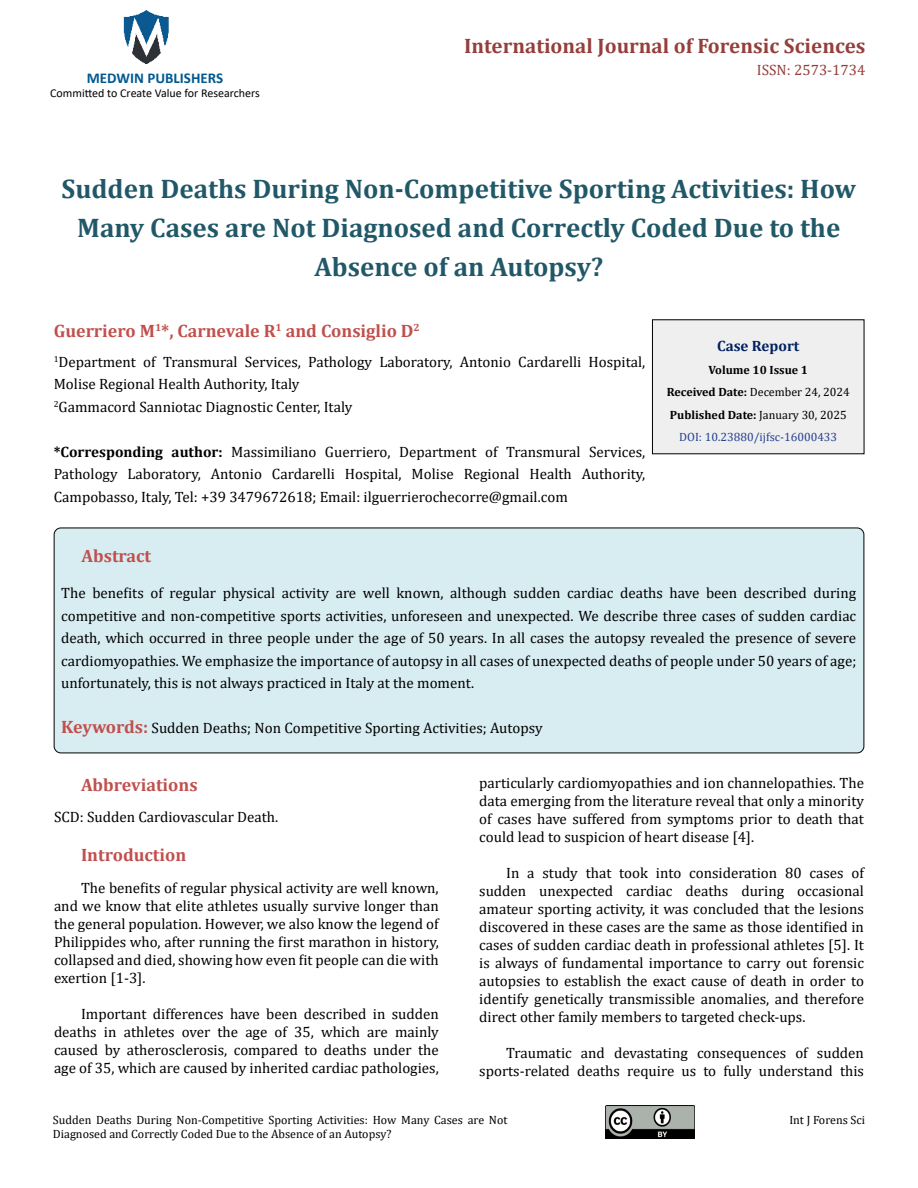
<style>
.page{position:relative;width:918px;height:1188px;background:#fff}
.page>*{position:absolute;margin:0;border:0;box-sizing:border-box;transform-origin:0 0}
.t1{font:700 27px/39px "Cambria";color:#215868;text-align:center}
.t2{font:700 21px "Cambria";color:#953f3c}
.t3{font:700 18px "Cambria";color:#c0504d}
.t4{font:15px/18px "Cambria";color:#000;text-align:justify}
.t5{font:700 15px "Calibri";color:#005991}
.t6{font:15px "Cambria";color:#953f3c}
.t7{font:700 15px "Cambria";color:#002060}
.t8{font:12px/14.4px "Cambria";color:#000}
.t9{font:700 12px/22.5px "Cambria";color:#000;text-align:center}
.t10{font:12px "Calibri";color:#000}
.s1{font-weight:700}
.s2{font-weight:400}
.s3{font-weight:400;color:#25408f}
.s4{font-weight:700;font-size:18px;color:#c0504d}
</style>
<div class="page">
<img style="left:123px;top:10px;width:46px;height:54px">
<img style="left:606px;top:1105px;width:88px;height:34px">
<div style="left:652px;top:320px;width:212px;height:134px;background:#efefef"></div>
<div style="left:54px;top:528px;width:810px;height:225px;background:#d8edf2;border-radius:7px"></div>
<div style="left:54px;top:528px;width:810px;height:225px;border:1px solid #000;border-radius:7px"></div>
<p class="t5" style="left:87px;top:67px;width:138px">MEDWIN PUBLISHERS</p>
<p class="t10" style="left:50px;top:85px;width:211px">Committed to Create Value for Researchers</p>
<h2 class="t2" style="left:464px;top:31px;width:403px">International Journal of Forensic Sciences</h2>
<p class="t6" style="left:757px;top:62px;width:110px">ISSN: 2573-1734</p>
<h1 class="t1" style="left:62px;top:168px;width:796px">Sudden Deaths During Non-Competitive Sporting Activities: How<br>Many Cases are Not Diagnosed and Correctly Coded Due to the<br>Absence of an Autopsy?</h1>
<p class="t3" style="left:54px;top:318px;width:368px">Guerriero M<sup>1</sup>*, Carnevale R<sup>1</sup> and Consiglio D<sup>2</sup></p>
<p class="t4" style="left:54px;top:350px;width:593px;line-height:22.5px;text-align:left"><sup>1</sup>Department of Transmural Services, Pathology Laboratory, Antonio Cardarelli Hospital,<br>Molise Regional Health Authority, Italy<br><sup>2</sup>Gammacord Sanniotac Diagnostic Center, Italy</p>
<p class="t4" style="left:54px;top:440px;width:593px;line-height:22.5px"><span class="s1">*Corresponding author:</span> Massimiliano Guerriero, Department of Transmural Services, Pathology Laboratory, Antonio Cardarelli Hospital, Molise Regional Health Authority, Campobasso, Italy, Tel: +39 3479672618; Email: ilguerrierochecorre@gmail.com</p>
<p class="t7" style="left:717px;top:336px;width:84px">Case Report</p>
<p class="t9" style="left:667px;top:358px;width:185px">Volume 10 Issue 1<br>Received Date: <span class="s2">December 24, 2024<br></span>Published Date: <span class="s2">January 30, 2025<br></span><span class="s3">DOI: 10.23880/ijfsc-16000433</span></p>
<p class="t3" style="left:82px;top:544px;width:71px">Abstract</p>
<p class="t4" style="left:61px;top:582px;width:797px;line-height:22.5px">The benefits of regular physical activity are well known, although sudden cardiac deaths have been described during competitive and non-competitive sports activities, unforeseen and unexpected. We describe three cases of sudden cardiac death, which occurred in three people under the age of 50 years. In all cases the autopsy revealed the presence of severe cardiomyopathies. We emphasize the importance of autopsy in all cases of unexpected deaths of people under 50 years of age; unfortunately, this is not always practiced in Italy at the moment.</p>
<p class="t4" style="left:61px;top:719px;width:483px"><span class="s4">Keywords:</span> Sudden Deaths; Non Competitive Sporting Activities; Autopsy</p>
<p class="t3" style="left:81px;top:772px;width:118px">Abbreviations</p>
<p class="t4" style="left:54px;top:808px;width:226px">SCD: Sudden Cardiovascular Death.</p>
<p class="t3" style="left:81px;top:842px;width:107px">Introduction</p>
<p class="t4" style="left:54px;top:878px;width:386px;text-indent:27px">The benefits of regular physical activity are well known, and we know that elite athletes usually survive longer than the general population. However, we also know the legend of Philippides who, after running the first marathon in history, collapsed and died, showing how even fit people can die with exertion [1-3].</p>
<p class="t4" style="left:54px;top:1004px;width:386px;text-indent:27px">Important differences have been described in sudden deaths in athletes over the age of 35, which are mainly caused by atherosclerosis, compared to deaths under the age of 35, which are caused by inherited cardiac pathologies,</p>
<p class="t4" style="left:479px;top:774px;width:386px">particularly cardiomyopathies and ion channelopathies. The data emerging from the literature reveal that only a minority of cases have suffered from symptoms prior to death that could lead to suspicion of heart disease [4].</p>
<p class="t4" style="left:479px;top:864px;width:386px;text-indent:27px">In a study that took into consideration 80 cases of sudden unexpected cardiac deaths during occasional amateur sporting activity, it was concluded that the lesions discovered in these cases are the same as those identified in cases of sudden cardiac death in professional athletes [5]. It is always of fundamental importance to carry out forensic autopsies to establish the exact cause of death in order to identify genetically transmissible anomalies, and therefore direct other family members to targeted check-ups.</p>
<p class="t4" style="left:479px;top:1044px;width:386px;text-align:right">Traumatic and devastating consequences of sudden sports-related deaths require us to fully understand this</p>
<p class="t8" style="left:53px;top:1113px;width:456px">Sudden Deaths During Non-Competitive Sporting Activities: How Many Cases are Not<br>Diagnosed and Correctly Coded Due to the Absence of an Autopsy?</p>
<p class="t8" style="left:789px;top:1113px;width:77px">Int J Forens Sci</p>
</div>
